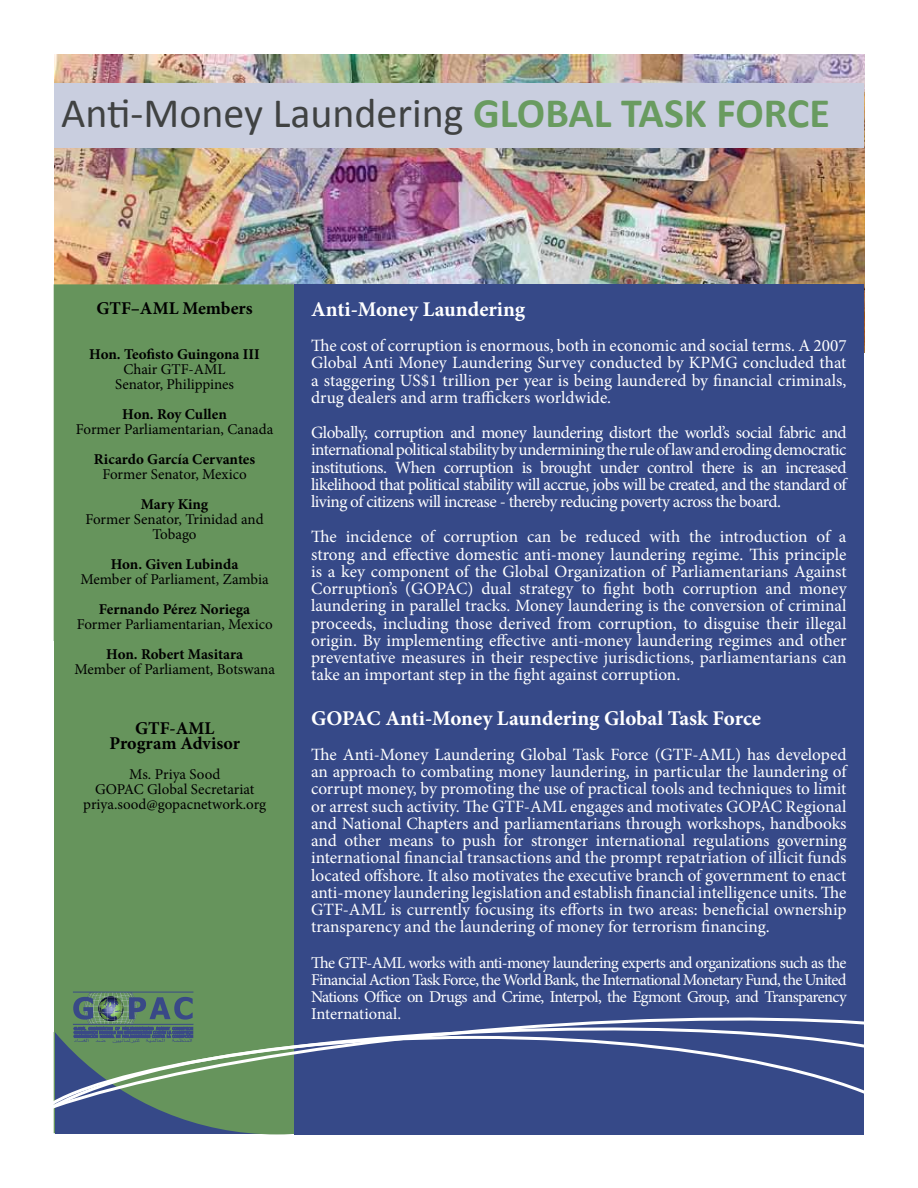
<style>
.page{position:relative;width:918px;height:1188px;background:#fff}
.page>*{position:absolute;margin:0;border:0;box-sizing:border-box;transform-origin:0 0}
.t1{font:42px "Calibri";color:#404242}
.t2{font:700 21px "Minion Pro";letter-spacing:-.005em;color:#fff}
.t3{font:700 18px/15px "Minion Pro";color:#000;text-align:center}
.t4{font:17.25px/17.2px "Minion Pro";letter-spacing:-.005em;color:#fff;text-align:justify}
.t5{font:16.5px/17.2px "Minion Pro";letter-spacing:-.04em;color:#fff;text-align:justify}
.t6{font:15px/15px "Minion Pro";letter-spacing:-.005em;color:#000;text-align:center}
.t7{font:700 15px "Minion Pro";letter-spacing:-.005em;color:#000}
.s1{font-weight:700;color:#699b60}
</style>
<div class="page">
<img style="left:54px;top:54px;width:810px;height:230px">
<div style="left:54px;top:284px;width:241px;height:289px;background:#66945c"></div>
<div style="left:53px;top:573px;width:242px;height:431px;background:#66945c"></div>
<div style="left:295px;top:284px;width:569px;height:850px;background:#364988"></div>
<div style="left:0;top:641px;width:54px;height:390px;background:#fff"></div>
<svg style="left:54px;top:1004px;width:801px;height:17px"></svg>
<svg style="left:53px;top:1021px;width:811px;height:114px"></svg>
<div style="left:54px;top:83px;width:810px;height:64px;background:#c9cedf"></div>
<svg style="left:73px;top:993px;width:120px;height:50px;background:#557570"></svg>
<hr style="left:73px;top:1024px;width:120px;height:1px;background:#394987">
<hr style="left:73px;top:992px;width:120px;height:1px;background:#394987">
<h1 class="t1" style="left:61px;top:87px;width:770px">Anti-Money Laundering <span class="s1">GLOBAL TASK FORCE</span></h1>
<p class="t3" style="left:96px;top:300px;width:158px">GTF–AML Members</p>
<p class="t7" style="left:89px;top:343px;width:172px">Hon. Teofisto Guingona III</p>
<p class="t6" style="left:115px;top:361px;width:121px">Chair GTF-AML<br>Senator, Philippines</p>
<p class="t7" style="left:122px;top:403px;width:106px">Hon. Roy Cullen</p>
<p class="t6" style="left:76px;top:421px;width:199px">Former Parliamentarian, Canada</p>
<p class="t7" style="left:94px;top:448px;width:163px">Ricardo García Cervantes</p>
<p class="t6" style="left:102px;top:466px;width:146px">Former Senator, Mexico</p>
<p class="t7" style="left:141px;top:493px;width:69px">Mary King</p>
<p class="t6" style="left:85px;top:511px;width:180px">Former Senator, Trinidad and<br>Tobago</p>
<p class="t7" style="left:111px;top:553px;width:129px">Hon. Given Lubinda</p>
<p class="t6" style="left:80px;top:571px;width:190px">Member of Parliament, Zambia</p>
<p class="t7" style="left:99px;top:598px;width:153px">Fernando Pérez Noriega</p>
<p class="t6" style="left:77px;top:616px;width:198px">Former Parliamentarian, Mexico</p>
<p class="t7" style="left:106px;top:643px;width:138px">Hon. Robert Masitara</p>
<p class="t6" style="left:75px;top:661px;width:202px">Member of Parliament, Botswana</p>
<p class="t3" style="left:109px;top:720px;width:132px">GTF-AML<br>Program Advisor</p>
<p class="t6" style="left:83px;top:766px;width:184px">Ms. Priya Sood<br>GOPAC Global Secretariat priya.sood@gopacnetwork.org</p>
<p class="t2" style="left:311px;top:294px;width:216px">Anti-Money Laundering</p>
<p class="t4" style="left:311px;top:337px;width:537px">The cost of corruption is enormous, both in economic and social terms. A 2007<br>Global Anti Money Laundering Survey conducted by KPMG concluded that a staggering US$1 trillion per year is being laundered by financial criminals, drug dealers and arm traffickers worldwide.</p>
<p class="t4" style="left:311px;top:424px;width:537px">Globally, corruption and money laundering distort the world’s social fabric and international political stability by undermining the rule of law and eroding democratic institutions. When corruption is brought under control there is an increased likelihood that political stability will accrue, jobs will be created, and the standard of living of citizens will increase - thereby reducing poverty across the board.</p>
<p class="t4" style="left:311px;top:528px;width:537px">The incidence of corruption can be reduced with the introduction of a strong and effective domestic anti-money laundering regime. This principle is a key component of the Global Organization of Parliamentarians Against Corruption’s (GOPAC) dual strategy to fight both corruption and money laundering in parallel tracks. Money laundering is the conversion of criminal proceeds, including those derived from corruption, to disguise their illegal origin. By implementing effective anti-money laundering regimes and other preventative measures in their respective jurisdictions, parliamentarians can take an important step in the fight against corruption.</p>
<p class="t2" style="left:311px;top:703px;width:452px">GOPAC Anti-Money Laundering Global Task Force</p>
<p class="t4" style="left:311px;top:746px;width:537px">The Anti-Money Laundering Global Task Force (GTF-AML) has developed an approach to combating money laundering, in particular the laundering of corrupt money, by promoting the use of practical tools and techniques to limit or arrest such activity. The GTF-AML engages and motivates GOPAC Regional and National Chapters and parliamentarians through workshops, handbooks and other means to push for stronger international regulations governing international financial transactions and the prompt repatriation of illicit funds located offshore. It also motivates the executive branch of government to enact anti-money laundering legislation and establish financial intelligence units. The GTF-AML is currently focusing its efforts in two areas: beneficial ownership transparency and the laundering of money for terrorism financing.</p>
<p class="t5" style="left:311px;top:954px;width:537px">The GTF-AML works with anti-money laundering experts and organizations such as the Financial Action Task Force, the World Bank, the International Monetary Fund, the United Nations Office on Drugs and Crime, Interpol, the Egmont Group, and Transparency International.</p>
</div>
